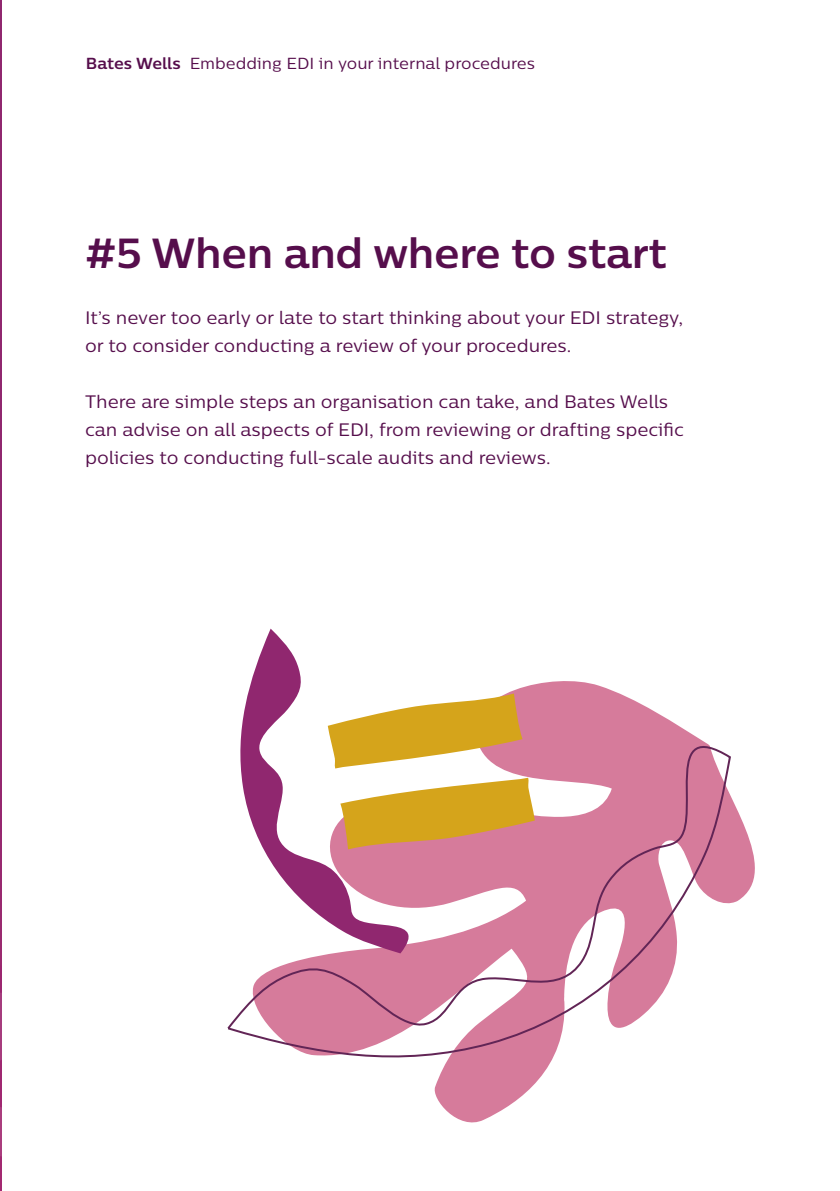
<style>
.page{position:relative;width:840px;height:1191px;background:#fff}
.page>*{position:absolute;margin:0;border:0;box-sizing:border-box;transform-origin:0 0}
.t1{font:700 42px "Centrale Sans";letter-spacing:-.01em;color:#560e4c}
.t2{font:18px/28px "Centrale Sans";letter-spacing:-.005em;color:#560e4c}
.t3{font:16px "Centrale Sans";color:#560e4c}
.s1{font-weight:700}
</style>
<div class="page">
<hr style="left:0;top:0;width:1px;height:1191px;background:#90276f">
<svg style="left:0;top:953px;width:2px;height:238px"></svg>
<svg style="left:434px;top:681px;width:321px;height:442px"></svg>
<svg style="left:430px;top:693px;width:92px;height:22px"></svg>
<svg style="left:227px;top:715px;width:504px;height:353px"></svg>
<svg style="left:234px;top:628px;width:196px;height:325px"></svg>
<p class="t3" style="left:86px;top:53px;width:450px"><span class="s1">Bates Wells</span> Embedding EDI in your internal procedures</p>
<h1 class="t1" style="left:85px;top:226px;width:583px">#5 When and where to start</h1>
<p class="t2" style="left:85px;top:303px;width:599px">It’s never too early or late to start thinking about your EDI strategy, or to consider conducting a review of your procedures.</p>
<p class="t2" style="left:85px;top:387px;width:600px">There are simple steps an organisation can take, and Bates Wells can advise on all aspects of EDI, from reviewing or drafting specific policies to conducting full-scale audits and reviews.</p>
</div>
